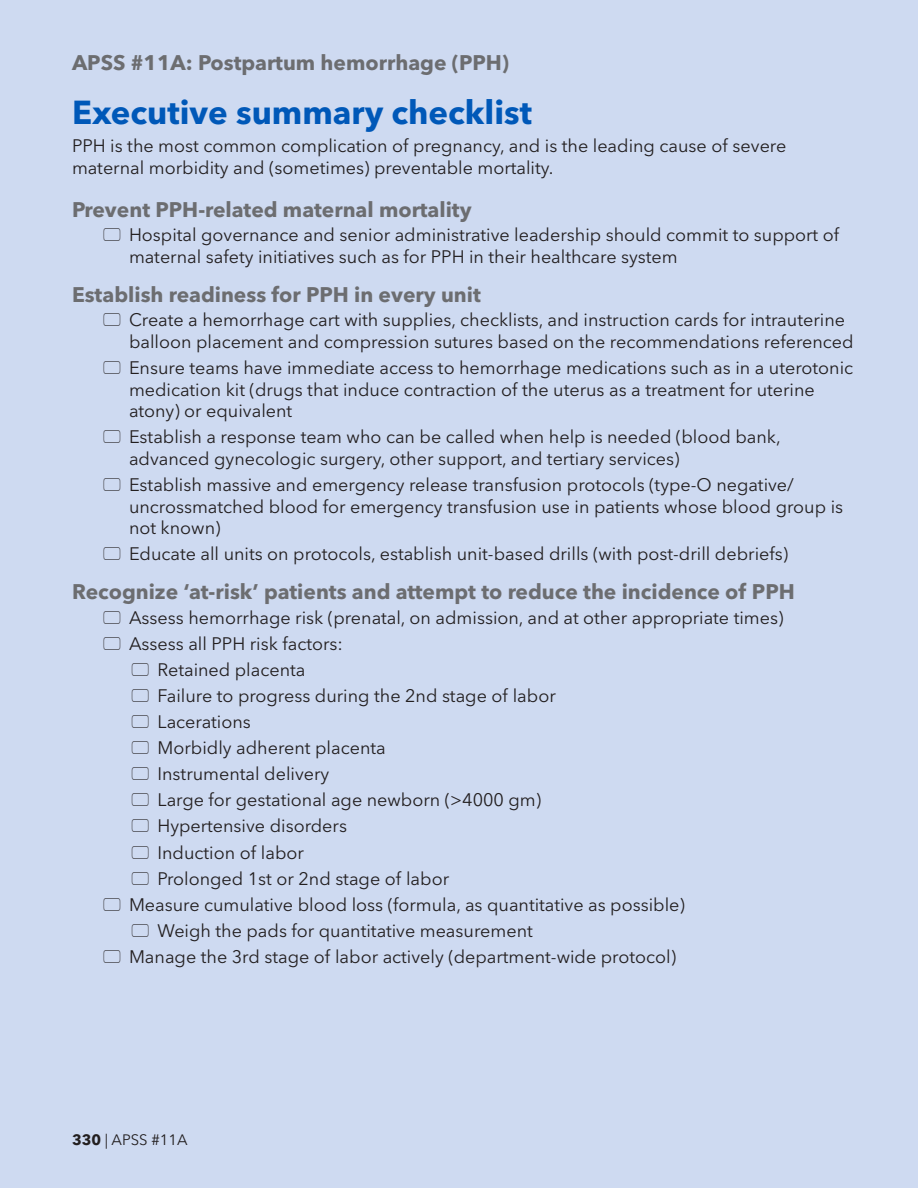
<style>
.page{position:relative;width:918px;height:1188px;background:#cedaf1}
.page>*{position:absolute;margin:0;border:0;box-sizing:border-box;transform-origin:0 0}
.Heading_1{font:700 33px "Avenir Next LT Pro";color:#0058b8}
.Heading_2{font:700 21px "Avenir Next LT Pro";color:#6c6d70}
.Body_text{font:18px/21.6px "Avenir Next LT Pro";color:#231f20}
.t1{font:15px "Avenir Next LT Pro";color:#231f20}
.s1{font-weight:700}
</style>
<div class="page">
<p class="Heading_2" style="left:72px;top:50px;width:439px">APSS #11A: Postpartum hemorrhage (PPH)</p>
<p class="Heading_1" style="left:72px;top:93px;width:461px">Executive summary checklist</p>
<p class="Body_text" style="left:72px;top:135px;width:716px">PPH is the most common complication of pregnancy, and is the leading cause of severe maternal morbidity and (sometimes) preventable mortality.</p>
<p class="Heading_2" style="left:72px;top:197px;width:401px">Prevent PPH-related maternal mortality</p>
<p class="Body_text" style="left:129px;top:224px;width:712px">Hospital governance and senior administrative leadership should commit to support of maternal safety initiatives such as for PPH in their healthcare system</p>
<p class="Heading_2" style="left:72px;top:282px;width:410px">Establish readiness for PPH in every unit</p>
<p class="Body_text" style="left:129px;top:309px;width:726px">Create a hemorrhage cart with supplies, checklists, and instruction cards for intrauterine balloon placement and compression sutures based on the recommendations referenced</p>
<p class="Body_text" style="left:129px;top:357px;width:726px">Ensure teams have immediate access to hemorrhage medications such as in a uterotonic medication kit (drugs that induce contraction of the uterus as a treatment for uterine atony) or equivalent</p>
<p class="Body_text" style="left:129px;top:426px;width:653px">Establish a response team who can be called when help is needed (blood bank, advanced gynecologic surgery, other support, and tertiary services)</p>
<p class="Body_text" style="left:129px;top:474px;width:716px">Establish massive and emergency release transfusion protocols (type-O negative/ uncrossmatched blood for emergency transfusion use in patients whose blood group is not known)</p>
<p class="Body_text" style="left:129px;top:543px;width:661px">Educate all units on protocols, establish unit-based drills (with post-drill debriefs)</p>
<p class="Heading_2" style="left:72px;top:579px;width:724px">Recognize ‘at-risk’ patients and attempt to reduce the incidence of PPH</p>
<p class="Body_text" style="left:129px;top:607px;width:656px">Assess hemorrhage risk (prenatal, on admission, and at other appropriate times)</p>
<p class="Body_text" style="left:129px;top:633px;width:216px">Assess all PPH risk factors:</p>
<p class="Body_text" style="left:158px;top:659px;width:150px">Retained placenta</p>
<p class="Body_text" style="left:158px;top:685px;width:400px">Failure to progress during the 2nd stage of labor</p>
<p class="Body_text" style="left:158px;top:711px;width:95px">Lacerations</p>
<p class="Body_text" style="left:158px;top:737px;width:230px">Morbidly adherent placenta</p>
<p class="Body_text" style="left:158px;top:763px;width:173px">Instrumental delivery</p>
<p class="Body_text" style="left:158px;top:789px;width:385px">Large for gestational age newborn (&gt;4000 gm)</p>
<p class="Body_text" style="left:158px;top:815px;width:191px">Hypertensive disorders</p>
<p class="Body_text" style="left:158px;top:842px;width:148px">Induction of labor</p>
<p class="Body_text" style="left:158px;top:868px;width:293px">Prolonged 1st or 2nd stage of labor</p>
<p class="Body_text" style="left:129px;top:894px;width:557px">Measure cumulative blood loss (formula, as quantitative as possible)</p>
<p class="Body_text" style="left:158px;top:920px;width:377px">Weigh the pads for quantitative measurement</p>
<p class="Body_text" style="left:129px;top:946px;width:549px">Manage the 3rd stage of labor actively (department-wide protocol)</p>
<p class="t1" style="left:72px;top:1131px;width:117px"><span class="s1">330</span> | APSS #11A</p>
</div>
